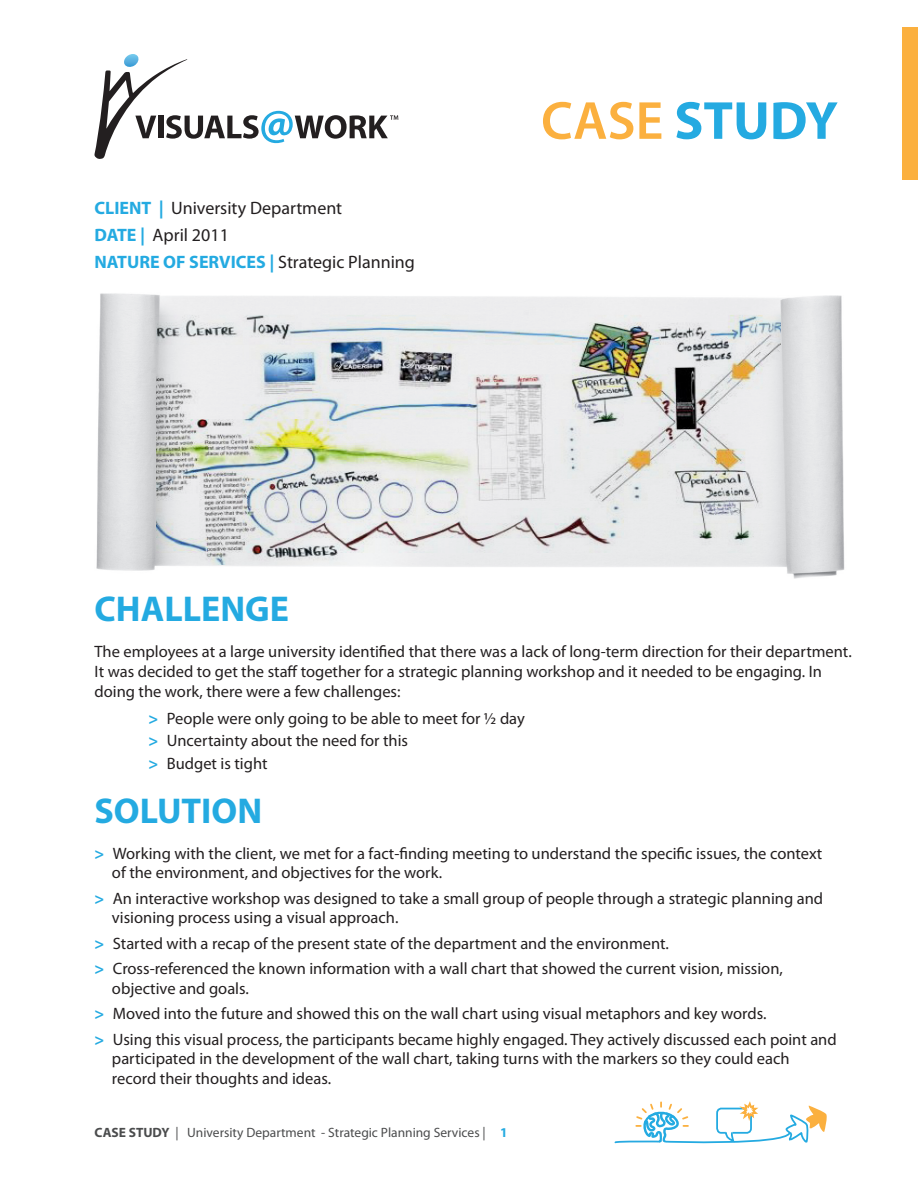
<style>
.page{position:relative;width:918px;height:1188px;background:#fff}
.page>*{position:absolute;margin:0;border:0;box-sizing:border-box;transform-origin:0 0}
.t1{font:700 54px "Myriad Pro";color:#24aae1}
.t2{font:700 36px "Myriad Pro";color:#24aae1}
.t3{font:18px "Myriad Pro";color:#231f20}
.t4{font:700 18px "Myriad Pro";color:#24aae1}
.t5{font:16.5px/19.5px "Myriad Pro";color:#231f20}
.t6{font:13.5px "Myriad Pro";color:#4b4c4d}
.s1{font-weight:700;color:#24aae1}
.s2{font-weight:400;color:#231f20}
.s3{font-weight:600;color:#fbb03f}
.s4{font-weight:700}
</style>
<div class="page">
<img style="left:96px;top:293px;width:749px;height:286px">
<svg style="left:615px;top:1101px;width:212px;height:43px"></svg>
<svg style="left:94px;top:54px;width:304px;height:105px"></svg>
<div style="left:902px;top:27px;width:16px;height:152px;background:#fbb03f"></div>
<p class="t3" style="left:94px;top:197px;width:249px"><span class="s1">CLIENT |</span> University Department</p>
<p class="t3" style="left:94px;top:224px;width:136px"><span class="s1">DATE |</span> April 2011</p>
<p class="t4" style="left:94px;top:250px;width:322px">NATURE OF SERVICES | <span class="s2">Strategic Planning</span></p>
<p class="t1" style="left:541px;top:85px;width:298px"><span class="s3">CASE</span> STUDY</p>
<p class="t2" style="left:94px;top:585px;width:196px">CHALLENGE</p>
<p class="t5" style="left:94px;top:641px;width:759px">The employees at a large university identified that there was a lack of long-term direction for their department.<br>It was decided to get the staff together for a strategic planning workshop and it needed to be engaging. In doing the work, there were a few challenges:</p>
<p class="t5" style="left:148px;top:708px;width:378px"><span class="s1">&gt;</span> People were only going to be able to meet for ½ day</p>
<p class="t5" style="left:149px;top:731px;width:261px"><span class="s1">&gt;</span> Uncertainty about the need for this</p>
<p class="t5" style="left:149px;top:753px;width:121px"><span class="s1">&gt;</span> Budget is tight</p>
<p class="t2" style="left:94px;top:787px;width:169px">SOLUTION</p>
<p class="t5" style="left:112px;top:843px;width:712px;text-indent:-17px"><span class="s1">&gt;</span> Working with the client, we met for a fact-finding meeting to understand the specific issues, the context of the environment, and objectives for the work.</p>
<p class="t5" style="left:112px;top:888px;width:713px;text-indent:-17px"><span class="s1">&gt;</span> An interactive workshop was designed to take a small group of people through a strategic planning and visioning process using a visual approach.</p>
<p class="t5" style="left:94px;top:933px;width:576px"><span class="s1">&gt;</span> Started with a recap of the present state of the department and the environment.</p>
<p class="t5" style="left:112px;top:959px;width:672px;text-indent:-17px"><span class="s1">&gt;</span> Cross-referenced the known information with a wall chart that showed the current vision, mission, objective and goals.</p>
<p class="t5" style="left:94px;top:1004px;width:674px"><span class="s1">&gt;</span> Moved into the future and showed this on the wall chart using visual metaphors and key words.</p>
<p class="t5" style="left:112px;top:1029px;width:726px;text-indent:-17px"><span class="s1">&gt;</span> Using this visual process, the participants became highly engaged. They actively discussed each point and participated in the development of the wall chart, taking turns with the markers so they could each record their thoughts and ideas.</p>
<p class="t6" style="left:94px;top:1124px;width:415px"><span class="s4">CASE STUDY</span> | University Department - Strategic Planning Services | <span class="s1">1</span></p>
</div>
